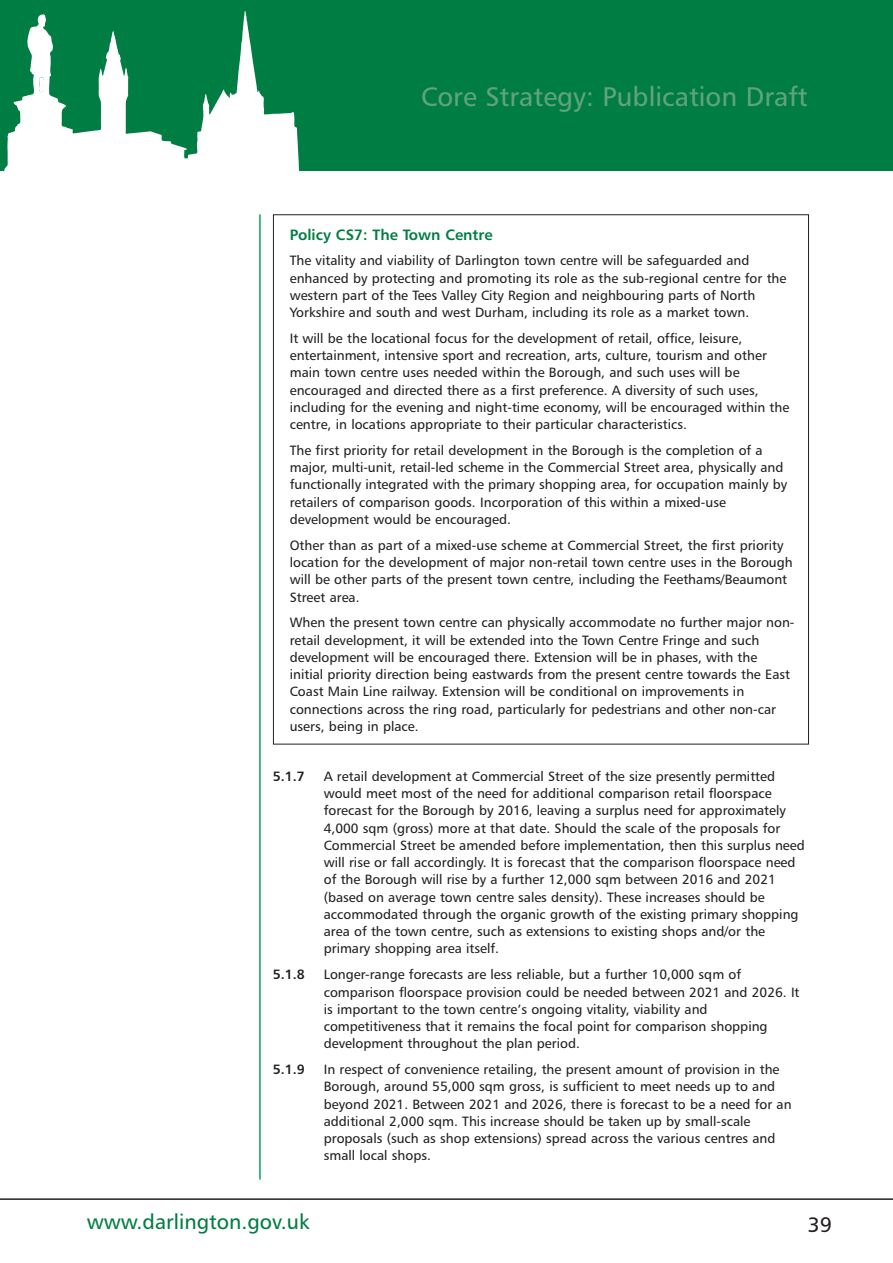
<style>
.page{position:relative;width:893px;height:1263px;background:#fff}
.page>*{position:absolute;margin:0;border:0;box-sizing:border-box;transform-origin:0 0}
.t1{font:27px "Humanist 777 BT Roman B";color:#62a37c}
.t2{font:21px "Humanist 777 BT Roman B";color:#007d43}
.t3{font:21px "Humanist 777 BT Roman B";color:#231f20}
.t4{font:15px "Humanist 777 BT Bold B";color:#007d43}
.t5{font:13.5px/17.2px "Humanist 777 BT Roman B";color:#231f20}
.t6{font:13.5px "Humanist 777 BT Bold B";color:#231f20}
</style>
<div class="page">
<div style="left:0;top:0;width:892px;height:170px;background:#007d43"></div>
<svg style="left:4px;top:11px;width:295px;height:159px"></svg>
<svg style="left:39px;top:77px;width:4px;height:15px"></svg>
<hr style="left:0;top:1198px;width:892px;height:2px;background:#231f20">
<hr style="left:259px;top:214px;width:2px;height:966px;background:#00ac5a">
<h1 class="t1" style="left:421px;top:85px;width:388px">Core Strategy: Publication Draft</h1>
<p class="t4" style="left:290px;top:228px;width:205px">Policy CS7: The Town Centre</p>
<p class="t5" style="left:290px;top:253px;width:498px">The vitality and viability of Darlington town centre will be safeguarded and enhanced by protecting and promoting its role as the sub-regional centre for the western part of the Tees Valley City Region and neighbouring parts of North Yorkshire and south and west Durham, including its role as a market town.</p>
<p class="t5" style="left:290px;top:331px;width:501px">It will be the locational focus for the development of retail, office, leisure, entertainment, intensive sport and recreation, arts, culture, tourism and other main town centre uses needed within the Borough, and such uses will be encouraged and directed there as a first preference. A diversity of such uses, including for the evening and night-time economy, will be encouraged within the centre, in locations appropriate to their particular characteristics.</p>
<p class="t5" style="left:290px;top:443px;width:499px">The first priority for retail development in the Borough is the completion of a major, multi-unit, retail-led scheme in the Commercial Street area, physically and functionally integrated with the primary shopping area, for occupation mainly by retailers of comparison goods. Incorporation of this within a mixed-use development would be encouraged.</p>
<p class="t5" style="left:290px;top:538px;width:504px">Other than as part of a mixed-use scheme at Commercial Street, the first priority location for the development of major non-retail town centre uses in the Borough will be other parts of the present town centre, including the Feethams/Beaumont Street area.</p>
<p class="t5" style="left:290px;top:615px;width:506px">When the present town centre can physically accommodate no further major non&shy;retail development, it will be extended into the Town Centre Fringe and such development will be encouraged there. Extension will be in phases, with the<br>initial priority direction being eastwards from the present centre towards the East Coast Main Line railway. Extension will be conditional on improvements in connections across the ring road, particularly for pedestrians and other non-car users, being in place.</p>
<p class="t6" style="left:273px;top:771px;width:34px">5.1.7</p>
<p class="t5" style="left:324px;top:769px;width:483px">A retail development at Commercial Street of the size presently permitted would meet most of the need for additional comparison retail floorspace forecast for the Borough by 2016, leaving a surplus need for approximately 4,000 sqm (gross) more at that date. Should the scale of the proposals for Commercial Street be amended before implementation, then this surplus need will rise or fall accordingly. It is forecast that the comparison floorspace need of the Borough will rise by a further 12,000 sqm between 2016 and 2021 (based on average town centre sales density). These increases should be accommodated through the organic growth of the existing primary shopping area of the town centre, such as extensions to existing shops and/or the primary shopping area itself.</p>
<p class="t6" style="left:273px;top:969px;width:34px">5.1.8</p>
<p class="t5" style="left:324px;top:967px;width:477px">Longer-range forecasts are less reliable, but a further 10,000 sqm of comparison floorspace provision could be needed between 2021 and 2026. It is important to the town centre’s ongoing vitality, viability and competitiveness that it remains the focal point for comparison shopping development throughout the plan period.</p>
<p class="t6" style="left:273px;top:1064px;width:34px">5.1.9</p>
<p class="t5" style="left:324px;top:1062px;width:469px">In respect of convenience retailing, the present amount of provision in the Borough, around 55,000 sqm gross, is sufficient to meet needs up to and beyond 2021. Between 2021 and 2026, there is forecast to be a need for an additional 2,000 sqm. This increase should be taken up by small-scale proposals (such as shop extensions) spread across the various centres and small local shops.</p>
<h2 class="t2" style="left:87px;top:1214px;width:224px">www.darlington.gov.uk</h2>
<h2 class="t3" style="left:808px;top:1216px;width:26px">39</h2>
</div>
